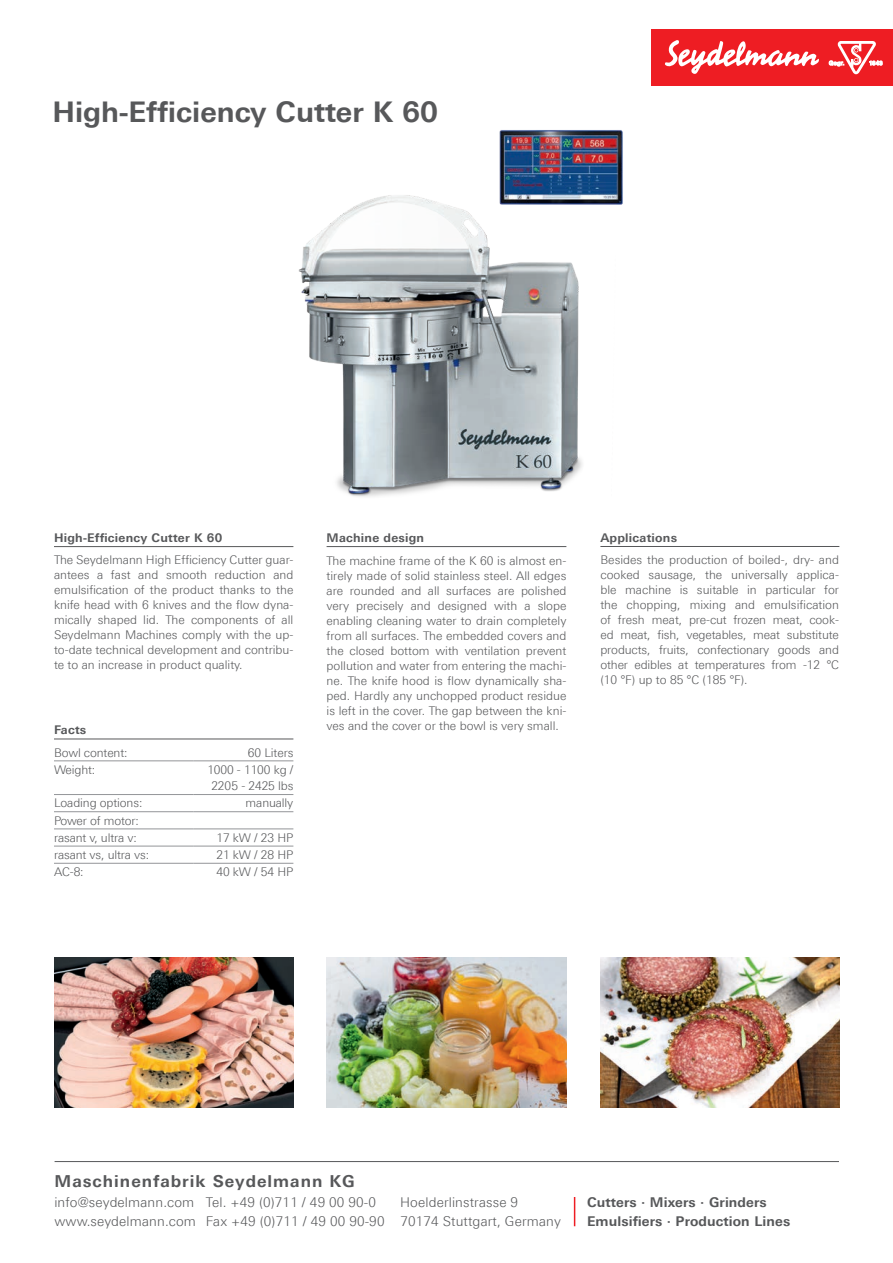
<style>
.page{position:relative;width:893px;height:1263px;background:#fff}
.page>*{position:absolute;margin:0;border:0;box-sizing:border-box;transform-origin:0 0}
.t1{font:700 28.5px "Linotype Univers 630";color:#57585a}
.t2{font:700 16.5px "Linotype Univers 630";letter-spacing:.06em;color:#57585a}
.t3{font:300 13.5px/19.5px "Linotype Univers 330";letter-spacing:.01em;color:#57585a}
.t4{font:700 13.5px/19.5px "Linotype Univers 630";letter-spacing:.01em;color:#57585a}
.t5{font:300 12px/15px "Linotype Univers 330";letter-spacing:-.01em;color:#57585a;text-align:justify}
.t6{font:700 12px "Linotype Univers 630";letter-spacing:.02em;color:#57585a}
</style>
<div class="page">
<img style="left:327px;top:957px;width:239px;height:150px">
<img style="left:600px;top:957px;width:239px;height:150px">
<img style="left:54px;top:957px;width:239px;height:150px">
<img style="left:298px;top:130px;width:325px;height:367px">
<hr style="left:600px;top:546px;width:239px;height:1px;background:#57585a">
<hr style="left:54px;top:546px;width:239px;height:1px;background:#57585a">
<hr style="left:327px;top:546px;width:239px;height:1px;background:#57585a">
<hr style="left:55px;top:1161px;width:784px;height:1px;background:#57585a">
<svg style="left:574px;top:1197px;width:1px;height:29px"></svg>
<hr style="left:54px;top:739px;width:239px;height:1px;background:#57585a">
<hr style="left:54px;top:761px;width:140px;height:1px;background:#939598">
<hr style="left:194px;top:761px;width:99px;height:1px;background:#939598">
<hr style="left:54px;top:794px;width:140px;height:1px;background:#939598">
<hr style="left:194px;top:794px;width:99px;height:1px;background:#939598">
<hr style="left:54px;top:811px;width:140px;height:1px;background:#939598">
<hr style="left:194px;top:811px;width:99px;height:1px;background:#939598">
<hr style="left:54px;top:863px;width:140px;height:1px;background:#939598">
<hr style="left:194px;top:863px;width:99px;height:1px;background:#939598">
<hr style="left:54px;top:846px;width:140px;height:1px;background:#939598">
<hr style="left:194px;top:846px;width:99px;height:1px;background:#939598">
<hr style="left:54px;top:829px;width:140px;height:1px;background:#939598">
<hr style="left:194px;top:829px;width:99px;height:1px;background:#939598">
<div style="left:651px;top:29px;width:242px;height:56px;background:#ee1d23"></div>
<svg style="left:665px;top:40px;width:154px;height:34px"></svg>
<svg style="left:829px;top:41px;width:53px;height:33px"></svg>
<h1 class="t1" style="left:53px;top:94px;width:387px">High-Efficiency Cutter K 60</h1>
<p class="t6" style="left:54px;top:530px;width:170px">High-Efficiency Cutter K 60</p>
<p class="t5" style="left:54px;top:552px;width:241px">The Seydelmann High Efficiency Cutter guar&shy;antees a fast and smooth reduction and emulsification of the product thanks to the knife head with 6 knives and the flow dyna&shy;mically shaped lid. The components of all Seydelmann Machines comply with the up&shy;to-date technical development and contribu&shy;te to an increase in product quality.</p>
<p class="t6" style="left:54px;top:723px;width:34px">Facts</p>
<p class="t5" style="left:54px;top:745px;width:75px">Bowl content:</p>
<p class="t5" style="left:248px;top:745px;width:47px">60 Liters</p>
<p class="t5" style="left:54px;top:762px;width:43px">Weight:</p>
<p class="t5" style="left:207px;top:761px;width:88px;line-height:16.5px;text-align:center">1000 - 1100 kg /<br>2205 - 2425 lbs</p>
<p class="t5" style="left:54px;top:796px;width:90px">Loading options:</p>
<p class="t5" style="left:246px;top:796px;width:49px">manually</p>
<p class="t5" style="left:54px;top:812px;width:86px;line-height:17.2px">Power of motor: rasant v, ultra v:</p>
<p class="t5" style="left:216px;top:830px;width:78px">17 kW / 23 HP</p>
<p class="t5" style="left:54px;top:847px;width:97px">rasant vs, ultra vs:</p>
<p class="t5" style="left:216px;top:847px;width:78px">21 kW / 28 HP</p>
<p class="t5" style="left:54px;top:864px;width:31px">AC-8:</p>
<p class="t5" style="left:216px;top:864px;width:78px">40 kW / 54 HP</p>
<p class="t6" style="left:327px;top:531px;width:99px">Machine design</p>
<p class="t5" style="left:327px;top:553px;width:241px">The machine frame of the K 60 is almost en&shy;tirely made of solid stainless steel. All edges are rounded and all surfaces are polished very precisely and designed with a slope enabling cleaning water to drain completely from all surfaces. The embedded covers and the closed bottom with ventilation prevent pollution and water from entering the machi&shy;ne. The knife hood is flow dynamically sha&shy;ped. Hardly any unchopped product residue is left in the cover. The gap between the kni&shy;ves and the cover or the bowl is very small.</p>
<p class="t6" style="left:600px;top:530px;width:78px">Applications</p>
<p class="t5" style="left:600px;top:552px;width:240px">Besides the production of boiled-, dry- and cooked sausage, the universally applica&shy;ble machine is suitable in particular for the chopping, mixing and emulsification of fresh meat, pre-cut frozen meat, cook&shy;ed meat, fish, vegetables, meat substitute products, fruits, confectionary goods and other edibles at temperatures from -12 °C (10 °F) up to 85 °C (185 °F).</p>
<h2 class="t2" style="left:55px;top:1171px;width:302px">Maschinenfabrik Seydelmann KG</h2>
<p class="t3" style="left:54px;top:1192px;width:323px">info@seydelmann.com Tel. +49 (0)711 / 49 00 90-0</p>
<p class="t3" style="left:54px;top:1192px;width:508px;text-indent:346px">Hoelderlinstrasse 9 www.seydelmann.com Fax +49 (0)711 / 49 00 90-90 70174 Stuttgart, Germany</p>
<p class="t4" style="left:587px;top:1192px;width:205px">Cutters · Mixers · Grinders<br>Emulsifiers · Production Lines</p>
</div>
